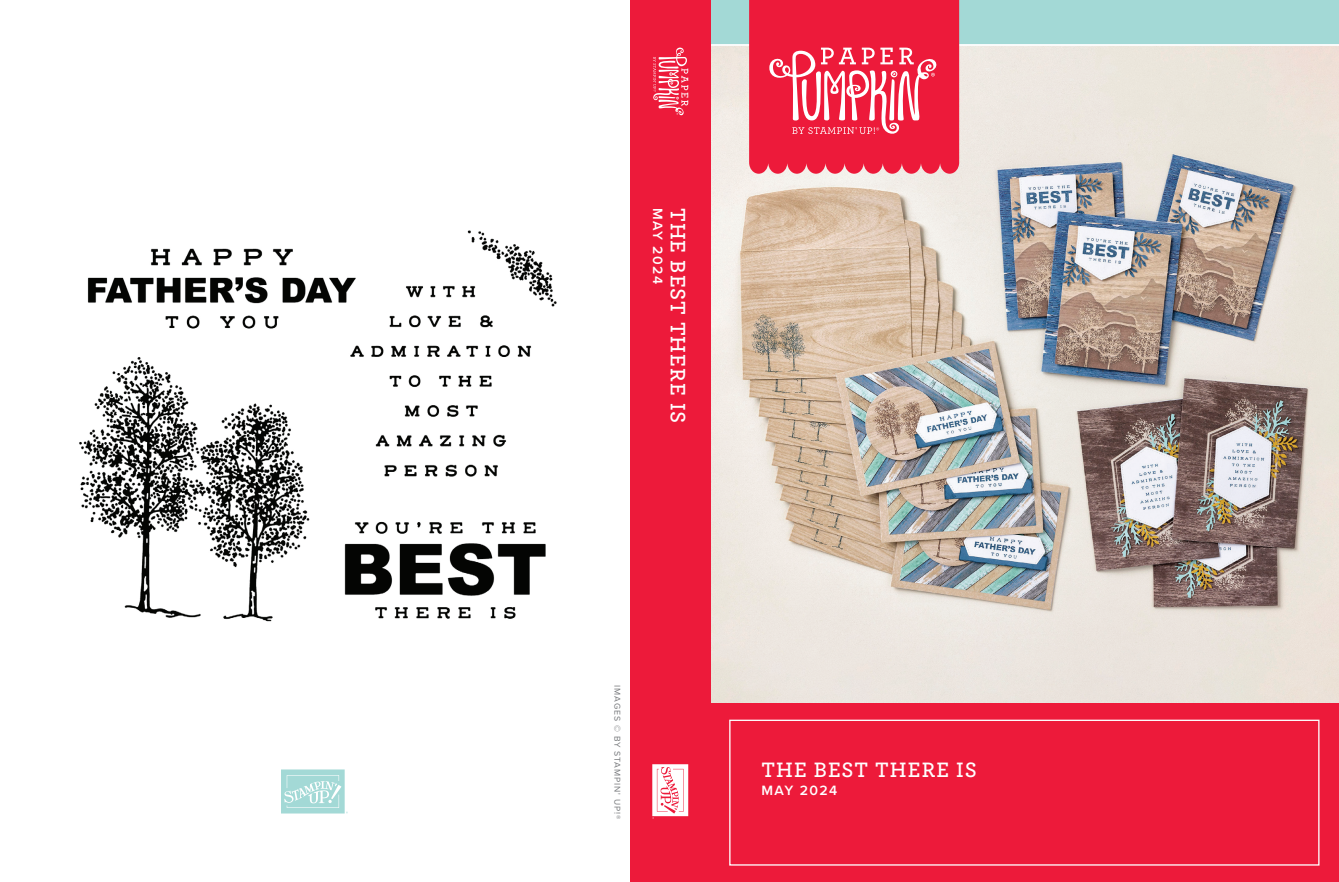
<style>
.page{position:relative;width:1339px;height:882px;background:#fff}
.page>*{position:absolute;margin:0;border:0;box-sizing:border-box;transform-origin:0 0}
.t1{font:600 21.88px "Archer";letter-spacing:.05em;color:#fff}
.t2{font:600 14px "Proxima Nova";letter-spacing:.1em;color:#fff}
.t3{font:8.75px "Proxima Nova";letter-spacing:.1em;color:#76787b}
</style>
<div class="page">
<img style="left:711px;top:46px;width:628px;height:658px">
<img style="left:79px;top:230px;width:478px;height:392px">
<div style="left:630px;top:0;width:81px;height:882px;background:#ed1a3a"></div>
<div style="left:711px;top:704px;width:628px;height:178px;background:#ed1a3a"></div>
<div style="left:729px;top:720px;width:590px;height:146px;border:1px solid #fff"></div>
<div style="left:711px;top:0;width:628px;height:44px;background:#a3d9d6"></div>
<svg style="left:749px;top:0;width:210px;height:174px;background:#ee3551"></svg>
<svg style="left:653px;top:48px;width:35px;height:68px"></svg>
<svg style="left:652px;top:764px;width:36px;height:55px;background:#fbd0d7"></svg>
<svg style="left:281px;top:769px;width:67px;height:45px;background:#b5e0de"></svg>
<p class="t2" style="left:668px;top:208px;width:77px;rotate:90deg">MAY 2024</p>
<p class="t1" style="left:694px;top:208px;width:217px;rotate:90deg">THE BEST THERE IS</p>
<p class="t3" style="left:624px;top:685px;width:135px;rotate:90deg">IMAGES © BY STAMPIN' UP!®</p>
<p class="t1" style="left:761px;top:754px;width:217px">THE BEST THERE IS</p>
<p class="t2" style="left:761px;top:780px;width:77px">MAY 2024</p>
</div>
